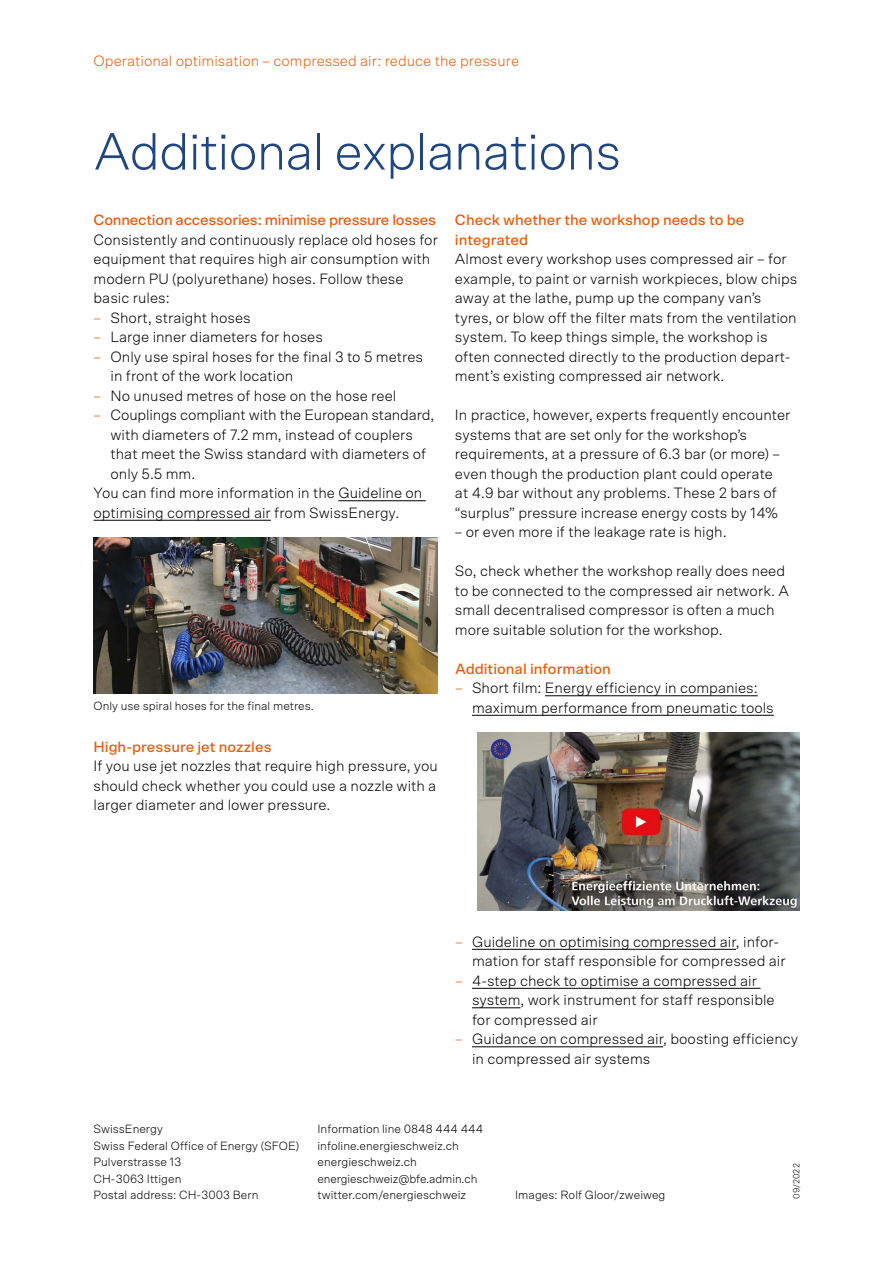
<style>
.page{position:relative;width:893px;height:1263px;background:#fff}
.page>*{position:absolute;margin:0;border:0;box-sizing:border-box;transform-origin:0 0}
.t1{font:300 52.5px "Scto Grotesk A";letter-spacing:-.02em;color:#204682}
.t2{font:300 15px/19.5px "Scto Grotesk A";color:#000}
.t3{font:500 15px/19.5px "Scto Grotesk A";color:#ea5b0b}
.t4{font:300 15px "Scto Grotesk A";color:#ea5b0b}
.t5{font:300 12px/16.5px "Scto Grotesk A";color:#000}
.t6{font:300 9px "Scto Grotesk A";letter-spacing:.015em;color:#000}
.s1{color:#ea5b0b}
</style>
<div class="page">
<hr style="left:338px;top:500px;width:88px;height:1px;background:#000">
<hr style="left:94px;top:520px;width:177px;height:1px;background:#000">
<hr style="left:545px;top:695px;width:213px;height:1px;background:#000">
<hr style="left:472px;top:715px;width:302px;height:1px;background:#000">
<hr style="left:472px;top:949px;width:264px;height:1px;background:#000">
<hr style="left:472px;top:988px;width:288px;height:1px;background:#000">
<hr style="left:472px;top:1007px;width:48px;height:1px;background:#000">
<hr style="left:472px;top:1046px;width:191px;height:1px;background:#000">
<img style="left:478px;top:732px;width:321px;height:178px">
<img style="left:94px;top:538px;width:344px;height:156px">
<p class="t4" style="left:94px;top:52px;width:427px">Operational optimisation – compressed air: reduce the pressure</p>
<h1 class="t1" style="left:94px;top:121px;width:529px">Additional explanations</h1>
<p class="t3" style="left:94px;top:210px;width:344px">Connection accessories: minimise pressure losses</p>
<p class="t2" style="left:94px;top:229px;width:346px">Consistently and continuously replace old hoses for equipment that requires high air consumption with modern PU (polyurethane) hoses. Follow these basic rules:</p>
<p class="t2" style="left:94px;top:307px;width:159px"><span class="s1">–</span> Short, straight hoses</p>
<p class="t2" style="left:94px;top:327px;width:231px"><span class="s1">–</span> Large inner diameters for hoses</p>
<p class="t2" style="left:111px;top:346px;width:314px;text-indent:-17px"><span class="s1">–</span> Only use spiral hoses for the final 3 to 5 metres in front of the work location</p>
<p class="t2" style="left:94px;top:385px;width:304px"><span class="s1">–</span> No unused metres of hose on the hose reel</p>
<p class="t2" style="left:94px;top:405px;width:342px"><span class="s1">–</span> Couplings compliant with the European standard,</p>
<p class="t2" style="left:111px;top:424px;width:304px">with diameters of 7.2 mm, instead of couplers</p>
<p class="t2" style="left:111px;top:444px;width:317px">that meet the Swiss standard with diameters of</p>
<p class="t2" style="left:111px;top:463px;width:86px">only 5.5 mm.</p>
<p class="t2" style="left:94px;top:483px;width:330px">You can find more information in the Guideline on</p>
<p class="t2" style="left:94px;top:502px;width:307px">optimising compressed air from SwissEnergy.</p>
<p class="t5" style="left:94px;top:697px;width:222px">Only use spiral hoses for the final metres.</p>
<p class="t3" style="left:94px;top:736px;width:180px">High-pressure jet nozzles</p>
<p class="t2" style="left:94px;top:756px;width:346px;text-align:justify">If you use jet nozzles that require high pressure, you should check whether you could use a nozzle with a larger diameter and lower pressure.</p>
<p class="t3" style="left:455px;top:210px;width:291px">Check whether the workshop needs to be integrated</p>
<p class="t2" style="left:455px;top:249px;width:344px">Almost every workshop uses compressed air – for example, to paint or varnish workpieces, blow chips away at the lathe, pump up the company van’s tyres, or blow off the filter mats from the ventilation system. To keep things simple, the workshop is often connected directly to the production depart&shy;ment’s existing compressed air network.</p>
<p class="t2" style="left:455px;top:405px;width:337px">In practice, however, experts frequently encounter systems that are set only for the workshop’s requirements, at a pressure of 6.3 bar (or more) – even though the production plant could operate<br>at 4.9 bar without any problems. These 2 bars of “surplus” pressure increase energy costs by 14%</p>
<p class="t2" style="left:455px;top:522px;width:273px">– or even more if the leakage rate is high.</p>
<p class="t2" style="left:455px;top:561px;width:335px">So, check whether the workshop really does need to be connected to the compressed air network. A small decentralised compressor is often a much more suitable solution for the workshop.</p>
<p class="t3" style="left:455px;top:658px;width:157px">Additional information</p>
<p class="t2" style="left:472px;top:678px;width:303px;text-indent:-17px"><span class="s1">–</span> Short film: Energy efficiency in companies: maximum performance from pneumatic tools</p>
<p class="t2" style="left:472px;top:931px;width:315px;text-indent:-17px"><span class="s1">–</span> Guideline on optimising compressed air, infor&shy;mation for staff responsible for compressed air</p>
<p class="t2" style="left:472px;top:970px;width:304px;text-indent:-17px"><span class="s1">–</span> 4-step check to optimise a compressed air system, work instrument for staff responsible for compressed air</p>
<p class="t2" style="left:472px;top:1029px;width:328px;text-indent:-17px"><span class="s1">–</span> Guidance on compressed air, boosting efficiency in compressed air systems</p>
<p class="t5" style="left:94px;top:1121px;width:207px">SwissEnergy<br>Swiss Federal Office of Energy (SFOE)<br>Pulverstrasse 13<br>CH-3063 Ittigen<br>Postal address: CH-3003 Bern</p>
<p class="t5" style="left:317px;top:1121px;width:167px">Information line 0848 444 444 infoline.energieschweiz.ch energieschweiz.ch energieschweiz@bfe.admin.ch twitter.com/energieschweiz</p>
<p class="t5" style="left:515px;top:1187px;width:152px">Images: Rolf Gloor/zweiweg</p>
<p class="t6" style="left:791px;top:1199px;width:37px;rotate:-90deg">09/2022</p>
</div>
